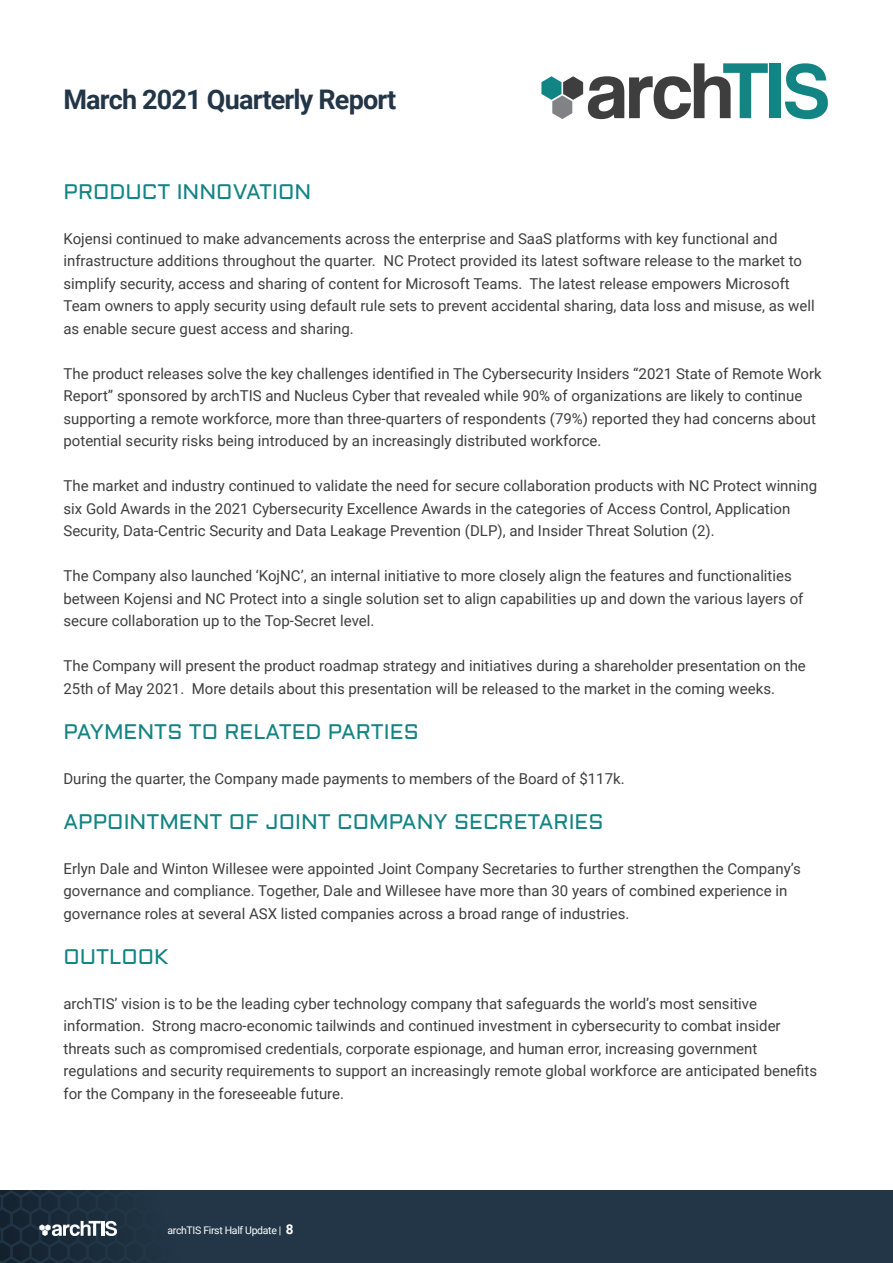
<style>
.page{position:relative;width:893px;height:1263px;background:#fff}
.page>*{position:absolute;margin:0;border:0;box-sizing:border-box;transform-origin:0 0}
.t1{font:700 27px "Roboto";letter-spacing:-.03em;color:#223647}
.Title_3{font:21px "Aldrich";color:#138383}
.PLAIN{font:15px/22.5px "Roboto";color:#3e3e3f}
.t2{font:10.5px "Roboto";letter-spacing:-.03em;color:#fff}
.s1{font-weight:700;font-size:13.5px}
</style>
<div class="page">
<svg style="left:541px;top:63px;width:227px;height:56px"></svg>
<div style="left:770px;top:63px;width:11px;height:55px;background:#138484"></div>
<svg style="left:785px;top:63px;width:43px;height:56px"></svg>
<div style="left:0;top:1190px;width:893px;height:73px;background:#223647"></div>
<div style="left:0;top:1190px;width:689px;height:73px;background:linear-gradient(to right,#1d2f3f,#24394b)"></div>
<svg style="left:39px;top:1221px;width:78px;height:15px"></svg>
<h1 class="t1" style="left:63px;top:80px;width:334px">March 2021 Quarterly Report</h1>
<p class="Title_3" style="left:63px;top:177px;width:249px">PRODUCT INNOVATION</p>
<p class="PLAIN" style="left:63px;top:227px;width:753px">Kojensi continued to make advancements across the enterprise and SaaS platforms with key functional and infrastructure additions throughout the quarter. NC Protect provided its latest software release to the market to simplify security, access and sharing of content for Microsoft Teams. The latest release empowers Microsoft Team owners to apply security using default rule sets to prevent accidental sharing, data loss and misuse, as well as enable secure guest access and sharing.</p>
<p class="PLAIN" style="left:63px;top:362px;width:760px">The product releases solve the key challenges identified in The Cybersecurity Insiders “2021 State of Remote Work Report” sponsored by archTIS and Nucleus Cyber that revealed while 90% of organizations are likely to continue supporting a remote workforce, more than three-quarters of respondents (79%) reported they had concerns about potential security risks being introduced by an increasingly distributed workforce.</p>
<p class="PLAIN" style="left:63px;top:474px;width:755px">The market and industry continued to validate the need for secure collaboration products with NC Protect winning six Gold Awards in the 2021 Cybersecurity Excellence Awards in the categories of Access Control, Application<br>Security, Data-Centric Security and Data Leakage Prevention (DLP), and Insider Threat Solution (2).</p>
<p class="PLAIN" style="left:63px;top:564px;width:741px">The Company also launched ‘KojNC’, an internal initiative to more closely align the features and functionalities between Kojensi and NC Protect into a single solution set to align capabilities up and down the various layers of secure collaboration up to the Top-Secret level.</p>
<p class="PLAIN" style="left:63px;top:654px;width:744px">The Company will present the product roadmap strategy and initiatives during a shareholder presentation on the<br>25th of May 2021. More details about this presentation will be released to the market in the coming weeks.</p>
<p class="Title_3" style="left:63px;top:717px;width:357px">PAYMENTS TO RELATED PARTIES</p>
<p class="PLAIN" style="left:63px;top:767px;width:563px">During the quarter, the Company made payments to members of the Board of $117k.</p>
<p class="Title_3" style="left:63px;top:807px;width:542px">APPOINTMENT OF JOINT COMPANY SECRETARIES</p>
<p class="PLAIN" style="left:63px;top:857px;width:739px">Erlyn Dale and Winton Willesee were appointed Joint Company Secretaries to further strengthen the Company’s governance and compliance. Together, Dale and Willesee have more than 30 years of combined experience in governance roles at several ASX listed companies across a broad range of industries.</p>
<p class="Title_3" style="left:63px;top:942px;width:107px">OUTLOOK</p>
<p class="PLAIN" style="left:63px;top:992px;width:755px">archTIS’ vision is to be the leading cyber technology company that safeguards the world’s most sensitive information. Strong macro‐economic tailwinds and continued investment in cybersecurity to combat insider threats such as compromised credentials, corporate espionage, and human error, increasing government regulations and security requirements to support an increasingly remote global workforce are anticipated benefits for the Company in the foreseeable future.</p>
<p class="t2" style="left:167px;top:1223px;width:128px">archTIS First Half Update | <span class="s1">8</span></p>
</div>
